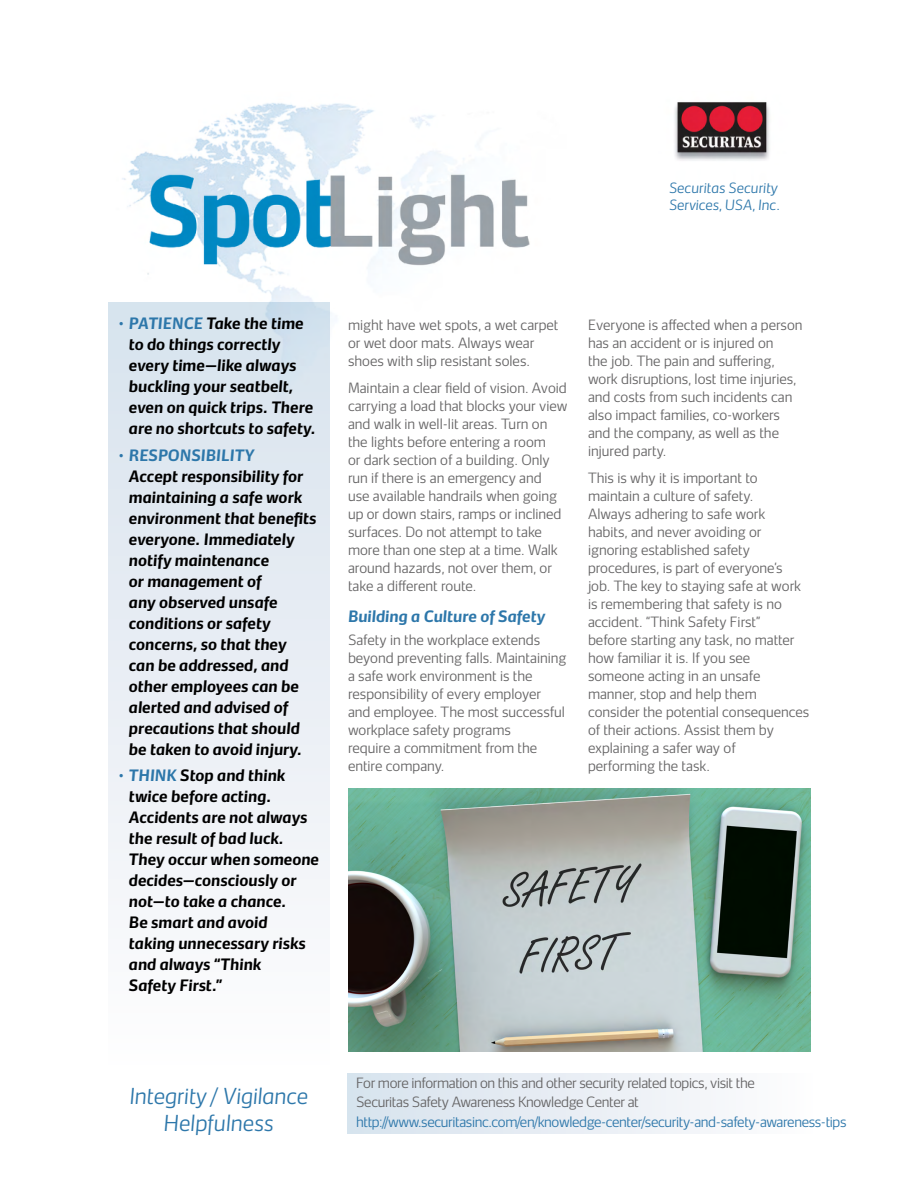
<style>
.page{position:relative;width:918px;height:1188px;background:#fff}
.page>*{position:absolute;margin:0;border:0;box-sizing:border-box;transform-origin:0 0}
.t1{font:italic 300 21px/27px "Securitas Sans";color:#2d77aa;text-align:center}
.t2{font:italic 700 15px/21px "Securitas Sans";color:#000}
.t3{font:italic 700 15px "Securitas Sans";color:#2d77aa}
.t4{font:300 13.5px/18px "Securitas Sans";color:#656465}
.t5{font:300 13.5px/19.5px "Securitas Sans";letter-spacing:-.025em;color:#656465}
.t6{font:300 13.5px "Securitas Sans";letter-spacing:-.025em;color:#2d77aa}
.t7{font:italic 300 13.5px/16.2px "Securitas Sans";color:#2d77aa}
.s1{color:#2d77aa}
</style>
<div class="page">
<img style="left:122px;top:102px;width:689px;height:950px">
<div style="left:108px;top:302px;width:222px;height:886px;background:linear-gradient(to bottom,#d6e2ed,#fff)"></div>
<div style="left:348px;top:1073px;width:570px;height:60px;background:linear-gradient(to right,#d7e2ed,#fff)"></div>
<img style="left:348px;top:789px;width:462px;height:262px">
<p class="t7" style="left:669px;top:179px;width:113px">Securitas Security<br>Services, USA, Inc.</p>
<p class="t2" style="left:129px;top:311px;width:188px;text-indent:-10px"><span class="s1">• Pati ence</span> Take the time to do things correctly every time—like always buckling your seatbelt, even on quick trips. There are no shortcuts to safety.</p>
<p class="t3" style="left:118px;top:442px;width:42px">• Respo</p>
<p class="t3" style="left:180px;top:442px;width:59px">nsibility</p>
<p class="t2" style="left:129px;top:464px;width:189px">Accept responsibility for maintaining a safe work environment that benefits everyone. Immediately notify maintenance<br>or management of<br>any observed unsafe conditions or safety concerns, so that they<br>can be addressed, and other employees can be alerted and advised of precautions that should be taken to avoid injury.</p>
<p class="t2" style="left:129px;top:763px;width:192px;text-indent:-10px"><span class="s1">• Think</span> Stop and think twice before acting.<br>Accidents are not always the result of bad luck.<br>They occur when someone decides—consciously or not—to take a chance.<br>Be smart and avoid<br>taking unnecessary risks and always “Think<br>Safety First.”</p>
<p class="t4" style="left:348px;top:314px;width:212px">might have wet spots, a wet carpet or wet door mats. Always wear shoes with slip resistant soles.</p>
<p class="t4" style="left:348px;top:377px;width:221px">Maintain a clear field of vision. Avoid carrying a load that blocks your view and walk in well-lit areas. Turn on the lights before entering a room<br>or dark section of a building. Only run if there is an emergency and<br>use available handrails when going up or down stairs, ramps or inclined surfaces. Do not attempt to take more than one step at a time. Walk around hazards, not over them, or take a different route.</p>
<p class="t3" style="left:348px;top:604px;width:199px">Building a Culture of Safety</p>
<p class="t4" style="left:348px;top:629px;width:220px">Safety in the workplace extends beyond preventing falls. Maintaining a safe work environment is the responsibility of every employer and employee. The most successful workplace safety programs<br>require a commitment from the entire company.</p>
<p class="t4" style="left:588px;top:314px;width:216px">Everyone is affected when a person has an accident or is injured on<br>the job. The pain and suffering, work disruptions, lost time injuries, and costs from such incidents can also impact families, co-workers and the company, as well as the injured party.</p>
<p class="t4" style="left:588px;top:467px;width:223px">This is why it is important to maintain a culture of safety.<br>Always adhering to safe work<br>habits, and never avoiding or ignoring established safety procedures, is part of everyone’s<br>job. The key to staying safe at work is remembering that safety is no accident. “Think Safety First”<br>before starting any task, no matter how familiar it is. If you see someone acting in an unsafe manner, stop and help them consider the potential consequences of their actions. Assist them by explaining a safer way of<br>performing the task.</p>
<h1 class="t1" style="left:130px;top:1080px;width:180px">Integrity / Vigilance<br>Helpfulness</h1>
<p class="t5" style="left:356px;top:1071px;width:400px">For more information on this and other security related topics, visit the<br>Securitas Safety Awareness Knowledge Center at</p>
<p class="t6" style="left:356px;top:1110px;width:492px">http://www.securitasinc.com/en/knowledge-center/security-and-safety-awareness-tips</p>
</div>
